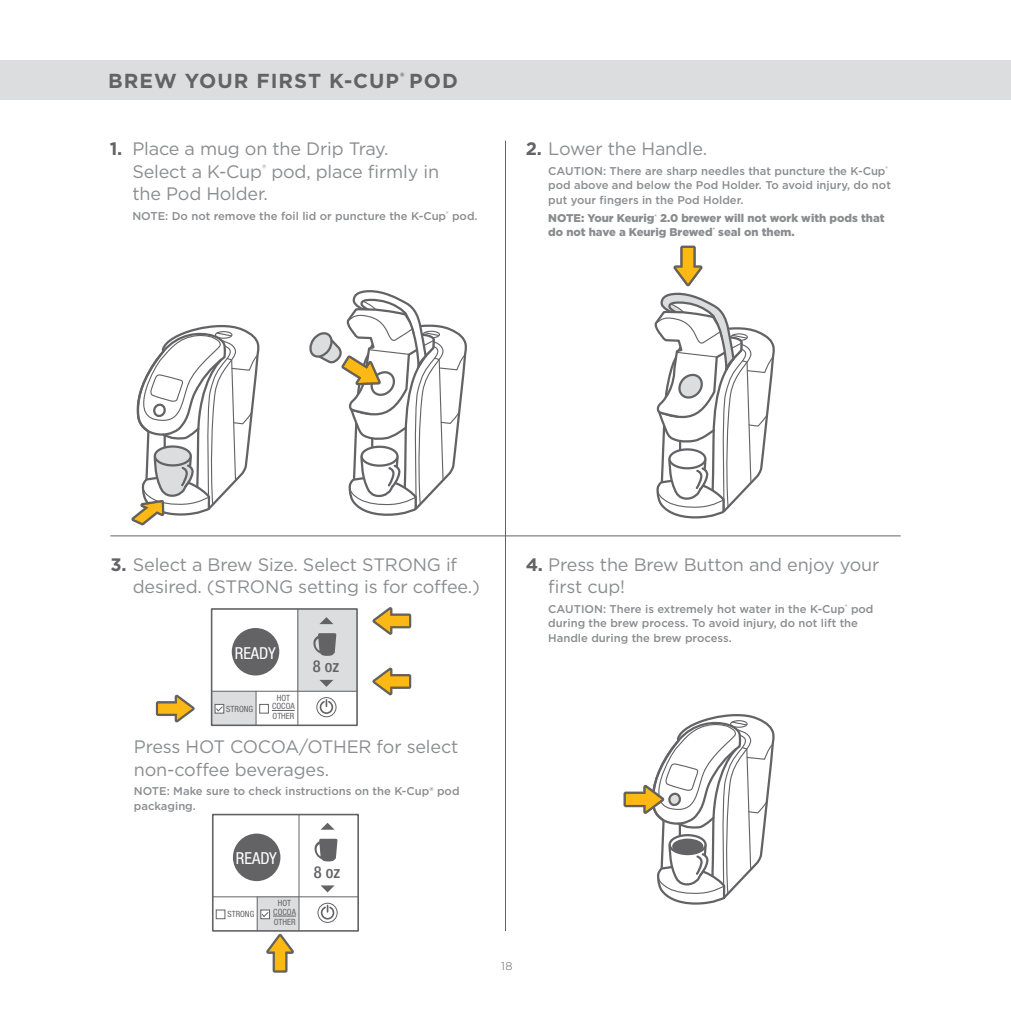
<style>
.page{position:relative;width:1011px;height:1011px;background:#fff}
.page>*{position:absolute;margin:0;border:0;box-sizing:border-box;transform-origin:0 0}
.t1{font:700 20.25px "Gotham";letter-spacing:.05em;color:#636366}
.t2{font:18px/22.5px "Gotham";letter-spacing:-.01em;color:#8a8c8f}
.t3{font:condensed 16.43px "Helvetica Neue LT Std";color:#fff}
.t4{font:500 condensed 16.43px "Helvetica Neue LT Std";color:#636366}
.t5{font:500 11.25px/14.6px "Gotham";color:#8a8c8f}
.t6{font:900 11.25px/13.5px "Gotham";color:#8a8c8f}
.t7{font:300 11.25px "Gotham";color:#636366}
.t8{font:condensed 8.55px/8.5px "Helvetica Neue LT Std";color:#636366;text-align:center}
.s1{font-weight:700;color:#636366}
</style>
<div class="page">
<hr style="left:505px;top:141px;width:1px;height:789px;background:#636366">
<hr style="left:110px;top:535px;width:790px;height:1px;background:#636366">
<div style="left:0;top:60px;width:1010px;height:39px;background:#dcdddf"></div>
<svg style="left:131px;top:325px;width:129px;height:212px"></svg>
<svg style="left:351px;top:342px;width:117px;height:195px"></svg>
<svg style="left:309px;top:290px;width:157px;height:227px"></svg>
<svg style="left:659px;top:345px;width:116px;height:192px"></svg>
<svg style="left:654px;top:245px;width:120px;height:275px"></svg>
<svg style="left:623px;top:717px;width:151px;height:188px"></svg>
<div style="left:211px;top:691px;width:45px;height:34px;background:#dcdddf"></div>
<div style="left:298px;top:609px;width:59px;height:82px;background:#dcdddf"></div>
<svg style="left:372px;top:607px;width:39px;height:27px"></svg>
<svg style="left:372px;top:667px;width:39px;height:28px"></svg>
<svg style="left:156px;top:694px;width:39px;height:28px"></svg>
<div style="left:215px;top:704px;width:9px;height:9px;border:1px solid #636366"></div>
<svg style="left:215px;top:705px;width:8px;height:6px"></svg>
<div style="left:211px;top:608px;width:147px;height:118px;border:2px solid #636366"></div>
<div style="left:316px;top:697px;width:20px;height:20px;border:1px solid #636366;border-radius:50%"></div>
<svg style="left:319px;top:699px;width:15px;height:15px"></svg>
<div style="left:232px;top:628px;width:47px;height:47px;background:#636366;border-radius:50%"></div>
<svg style="left:272px;top:710px;width:23px;height:1px"></svg>
<div style="left:259px;top:704px;width:10px;height:9px;border:1px solid #636366"></div>
<svg style="left:319px;top:679px;width:14px;height:7px"></svg>
<svg style="left:319px;top:617px;width:14px;height:7px"></svg>
<svg style="left:313px;top:633px;width:23px;height:22px"></svg>
<hr style="left:297px;top:609px;width:1px;height:116px;background:#636366">
<hr style="left:211px;top:690px;width:146px;height:1px;background:#636366">
<hr style="left:255px;top:691px;width:1px;height:34px;background:#636366">
<svg style="left:266px;top:934px;width:28px;height:38px"></svg>
<div style="left:257px;top:896px;width:41px;height:34px;background:#dcdddf"></div>
<div style="left:216px;top:909px;width:9px;height:9px;border:1px solid #636366"></div>
<div style="left:212px;top:813px;width:147px;height:118px;border:2px solid #636366"></div>
<div style="left:317px;top:902px;width:20px;height:20px;border:1px solid #636366;border-radius:50%"></div>
<svg style="left:320px;top:905px;width:15px;height:15px"></svg>
<div style="left:233px;top:833px;width:47px;height:47px;background:#636366;border-radius:50%"></div>
<div style="left:260px;top:909px;width:10px;height:9px;border:1px solid #636366"></div>
<svg style="left:320px;top:885px;width:14px;height:7px"></svg>
<svg style="left:321px;top:822px;width:13px;height:7px"></svg>
<svg style="left:314px;top:838px;width:23px;height:23px"></svg>
<hr style="left:298px;top:814px;width:1px;height:116px;background:#636366">
<hr style="left:213px;top:896px;width:145px;height:1px;background:#636366">
<hr style="left:257px;top:896px;width:1px;height:34px;background:#636366">
<svg style="left:261px;top:911px;width:35px;height:6px"></svg>
<h1 class="t1" style="left:108px;top:67px;width:351px">BREW YOUR FIRST K-CUP<sup>®</sup> POD</h1>
<h2 class="t2" style="left:132px;top:137px;width:308px;text-indent:-22px"><span class="s1">1.</span> Place a mug on the Drip Tray.<br>Select a K-Cup<sup>®</sup> pod, place firmly in the Pod Holder.</h2>
<p class="t5" style="left:132px;top:208px;width:346px">NOTE: Do not remove the foil lid or puncture the K-Cup<sup>®</sup> pod.</p>
<h2 class="t2" style="left:525px;top:137px;width:183px"><span class="s1">2.</span> Lower the Handle.</h2>
<p class="t5" style="left:548px;top:163px;width:344px">CAUTION: There are sharp needles that puncture the K-Cup<sup>® </sup>pod above and below the Pod Holder. To avoid injury, do not put your fingers in the Pod Holder.</p>
<p class="t6" style="left:548px;top:211px;width:338px">NOTE: Your Keurig<sup>®</sup> 2.0 brewer will not work with pods that do not have a Keurig Brewed<sup>®</sup> seal on them.</p>
<h2 class="t2" style="left:133px;top:552px;width:348px;text-indent:-22px"><span class="s1">3.</span> Select a Brew Size. Select STRONG if desired. (STRONG setting is for coffee.)</h2>
<h3 class="t3" style="left:235px;top:643px;width:42px">READY</h3>
<p class="t8" style="left:226px;top:704px;width:28px">STRONG</p>
<p class="t8" style="left:272px;top:693px;width:24px">HOT<br>COCOA</p>
<p class="t8" style="left:272px;top:711px;width:23px">OTHER</p>
<h3 class="t4" style="left:313px;top:656px;width:28px">8 oz</h3>
<h2 class="t2" style="left:134px;top:735px;width:326px">Press HOT COCOA/OTHER for select non-coffee beverages.</h2>
<p class="t5" style="left:134px;top:783px;width:327px">NOTE: Make sure to check instructions on the K-Cup® pod packaging.</p>
<h3 class="t3" style="left:236px;top:848px;width:42px">READY</h3>
<p class="t8" style="left:227px;top:909px;width:28px">STRONG</p>
<p class="t8" style="left:273px;top:898px;width:24px">HOT<br>COCOA</p>
<p class="t8" style="left:274px;top:917px;width:23px">OTHER</p>
<h3 class="t4" style="left:314px;top:862px;width:28px">8 oz</h3>
<h2 class="t2" style="left:548px;top:552px;width:332px;text-indent:-22px"><span class="s1">4.</span> Press the Brew Button and enjoy your first cup!</h2>
<p class="t5" style="left:548px;top:601px;width:327px">CAUTION: There is extremely hot water in the K-Cup<sup>®</sup> pod during the brew process. To avoid injury, do not lift the<br>Handle during the brew process.</p>
<p class="t7" style="left:501px;top:958px;width:13px">18</p>
</div>
